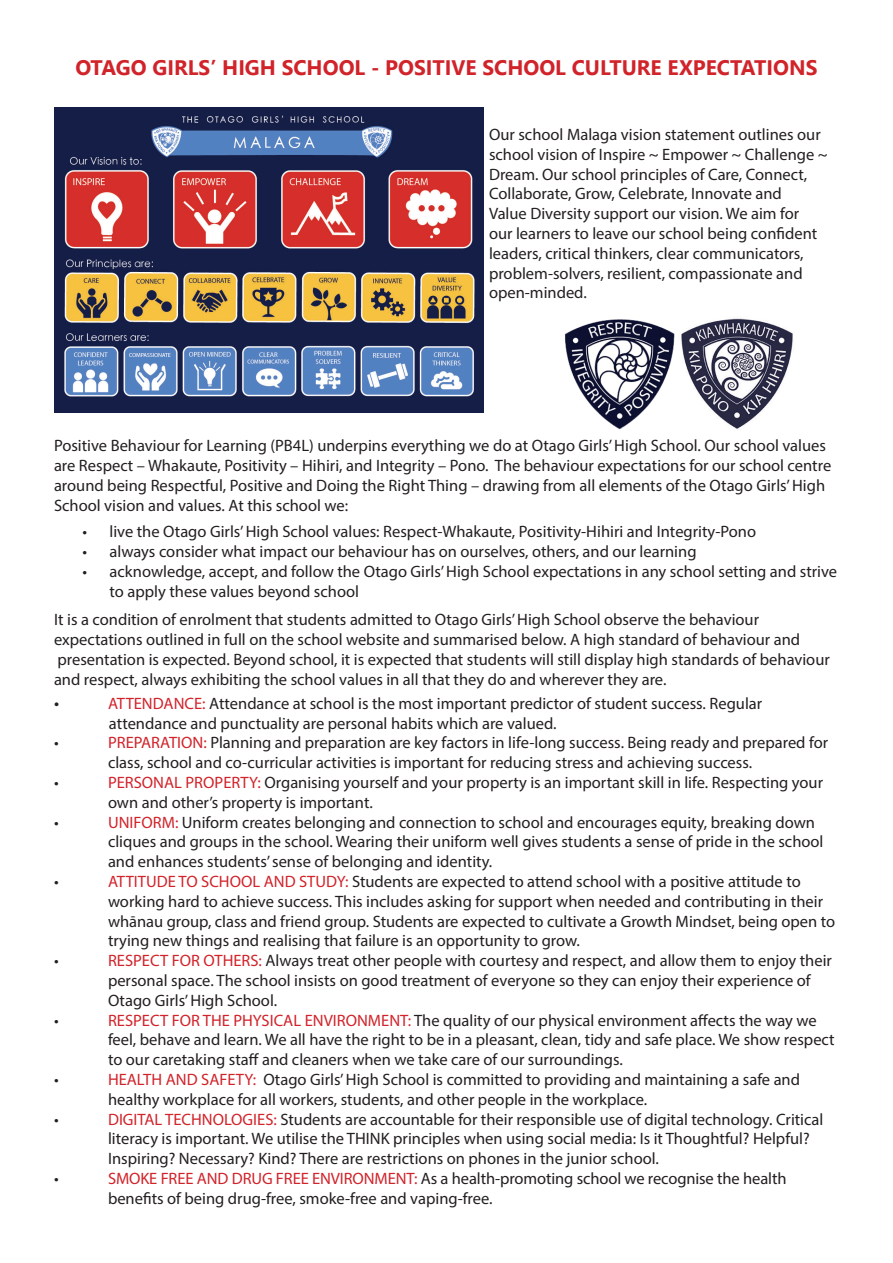
<style>
.page{position:relative;width:893px;height:1263px;background:#fff}
.page>*{position:absolute;margin:0;border:0;box-sizing:border-box;transform-origin:0 0}
.t1{font:700 21px "Leelawadee";color:#d1232a}
.t2{font:18px "Myriad Pro";color:#231f20}
.t3{font:16.5px/19.8px "Myriad Pro";color:#231f20}
.s1{color:#d1232a}
</style>
<div class="page">
<img style="left:564px;top:318px;width:229px;height:112px">
<img style="left:54px;top:107px;width:430px;height:305px">
<p class="t1" style="left:75px;top:55px;width:743px">OTAGO GIRLS’ HIGH SCHOOL - POSITIVE SCHOOL CULTURE EXPECTATIONS</p>
<p class="t3" style="left:489px;top:124px;width:340px">Our school Malaga vision statement outlines our school vision of Inspire ~ Empower ~ Challenge ~<br>Dream. Our school principles of Care, Connect,</p>
<p class="t3" style="left:489px;top:184px;width:294px">Collaborate, Grow, Celebrate, Innovate and</p>
<p class="t3" style="left:489px;top:203px;width:330px">Value Diversity support our vision. We aim for our learners to leave our school being confident leaders, critical thinkers, clear communicators, problem-solvers, resilient, compassionate and open-minded.</p>
<p class="t3" style="left:54px;top:436px;width:779px">Positive Behaviour for Learning (PB4L) underpins everything we do at Otago Girls’ High School. Our school values are Respect – Whakaute, Positivity – Hihiri, and Integrity – Pono. The behaviour expectations for our school centre around being Respectful, Positive and Doing the Right Thing – drawing from all elements of the Otago Girls’ High School vision and values. At this school we:</p>
<p class="t3" style="left:83px;top:521px;width:675px">• live the Otago Girls’ High School values: Respect-Whakaute, Positivity-Hihiri and Integrity-Pono</p>
<p class="t3" style="left:83px;top:541px;width:615px">• always consider what impact our behaviour has on ourselves, others, and our learning</p>
<p class="t3" style="left:110px;top:561px;width:729px;text-indent:-27px">• acknowledge, accept, and follow the Otago Girls’ High School expectations in any school setting and strive to apply these values beyond school</p>
<p class="t3" style="left:54px;top:609px;width:707px">It is a condition of enrolment that students admitted to Otago Girls’ High School observe the behaviour</p>
<p class="t3" style="left:54px;top:629px;width:748px">expectations outlined in full on the school website and summarised below. A high standard of behaviour and</p>
<p class="t3" style="left:54px;top:649px;width:777px">presentation is expected. Beyond school, it is expected that students will still display high standards of behaviour and respect, always exhibiting the school values in all that they do and wherever they are.</p>
<p class="t2" style="left:54px;top:692px;width:7px">•</p>
<p class="t3" style="left:108px;top:693px;width:656px"><span class="s1">ATTENDANCE:</span> Attendance at school is the most important predictor of student success. Regular attendance and punctuality are personal habits which are valued.</p>
<p class="t3" style="left:54px;top:733px;width:6px">•</p>
<p class="t3" style="left:108px;top:733px;width:722px"><span class="s1">PREPARATION:</span> Planning and preparation are key factors in life-long success. Being ready and prepared for class, school and co-curricular activities is important for reducing stress and achieving success.</p>
<p class="t3" style="left:54px;top:772px;width:6px">•</p>
<p class="t3" style="left:108px;top:772px;width:717px"><span class="s1">PERSONAL PROPERTY:</span> Organising yourself and your property is an important skill in life. Respecting your own and other’s property is important.</p>
<p class="t3" style="left:54px;top:812px;width:6px">•</p>
<p class="t3" style="left:108px;top:812px;width:717px"><span class="s1">UNIFORM:</span> Uniform creates belonging and connection to school and encourages equity, breaking down cliques and groups in the school. Wearing their uniform well gives students a sense of pride in the school and enhances students’ sense of belonging and identity.</p>
<p class="t3" style="left:54px;top:871px;width:6px">•</p>
<p class="t3" style="left:108px;top:871px;width:729px"><span class="s1">ATTITUDE TO SCHOOL AND STUDY:</span> Students are expected to attend school with a positive attitude to working hard to achieve success. This includes asking for support when needed and contributing in their whānau group, class and friend group. Students are expected to cultivate a Growth Mindset, being open to trying new things and realising that failure is an opportunity to grow.</p>
<p class="t3" style="left:54px;top:950px;width:6px">•</p>
<p class="t3" style="left:108px;top:950px;width:725px"><span class="s1">RESPECT FOR OTHERS:</span> Always treat other people with courtesy and respect, and allow them to enjoy their personal space. The school insists on good treatment of everyone so they can enjoy their experience of<br>Otago Girls’ High School.</p>
<p class="t3" style="left:54px;top:1010px;width:6px">•</p>
<p class="t3" style="left:108px;top:1010px;width:728px"><span class="s1">RESPECT FOR THE PHYSICAL ENVIRONMENT:</span> The quality of our physical environment affects the way we feel, behave and learn. We all have the right to be in a pleasant, clean, tidy and safe place. We show respect to our caretaking staff and cleaners when we take care of our surroundings.</p>
<p class="t3" style="left:54px;top:1069px;width:6px">•</p>
<p class="t3" style="left:108px;top:1069px;width:694px"><span class="s1">HEALTH AND SAFETY:</span> Otago Girls’ High School is committed to providing and maintaining a safe and healthy workplace for all workers, students, and other people in the workplace.</p>
<p class="t3" style="left:54px;top:1109px;width:6px">•</p>
<p class="t3" style="left:108px;top:1109px;width:717px"><span class="s1">DIGITAL TECHNOLOGIES:</span> Students are accountable for their responsible use of digital technology. Critical literacy is important. We utilise the THINK principles when using social media: Is it Thoughtful? Helpful?<br>Inspiring? Necessary? Kind? There are restrictions on phones in the junior school.</p>
<p class="t3" style="left:54px;top:1168px;width:6px">•</p>
<p class="t3" style="left:108px;top:1168px;width:680px"><span class="s1">SMOKE FREE AND DRUG FREE ENVIRONMENT:</span> As a health-promoting school we recognise the health benefits of being drug-free, smoke-free and vaping-free.</p>
</div>
